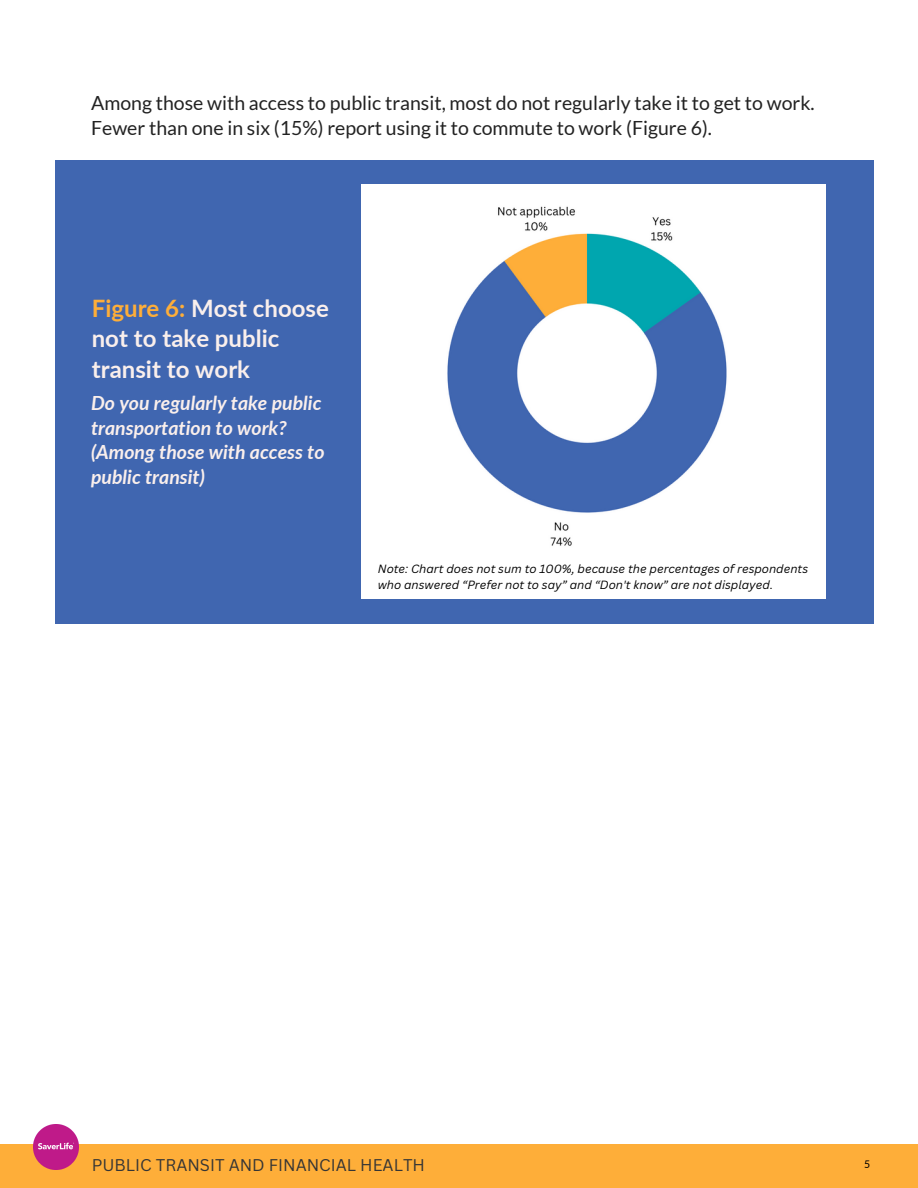
<style>
.page{position:relative;width:918px;height:1188px;background:#fff}
.page>*{position:absolute;margin:0;border:0;box-sizing:border-box;transform-origin:0 0}
.t1{font:700 24px/30.3px "Lato";color:#faefec}
.t2{font:19.5px/24.8px "Lato";color:#222}
.t3{font:italic 700 19.5px/24.8px "Lato";color:#faefec}
.t4{font:16.5px "Canva Sans";color:#353535}
.t5{font:italic 11.55px/15.5px "Canva Sans";color:#000}
.t6{font:10.5px "Lato";color:#000}
.s1{color:#feae39}
</style>
<div class="page">
<div style="left:0;top:1144px;width:918px;height:44px;background:#feae39"></div>
<img style="left:33px;top:1124px;width:45px;height:45px">
<div style="left:56px;top:160px;width:818px;height:463px;background:#4066b0"></div>
<div style="left:362px;top:542px;width:464px;height:57px;background:#fff"></div>
<div style="left:362px;top:184px;width:464px;height:30px;background:#fff"></div>
<img style="left:362px;top:206px;width:464px;height:340px">
<p class="t2" style="left:91px;top:90px;width:725px">Among those with access to public transit, most do not regularly take it to get to work.<br>Fewer than one in six (15%) report using it to commute to work (Figure 6).</p>
<p class="t1" style="left:92px;top:293px;width:239px"><span class="s1">Figure 6:</span> Most choose not to take public transit to work</p>
<p class="t3" style="left:91px;top:390px;width:235px">Do you regularly take public transportation to work? (Among those with access to public transit)</p>
<p class="t5" style="left:378px;top:561px;width:432px">Note: Chart does not sum to 100%, because the percentages of respondents who answered “Prefer not to say” and “Don't know” are not displayed.</p>
<p class="t4" style="left:92px;top:1153px;width:335px">PUBLIC TRANSIT AND FINANCIAL HEALTH</p>
<p class="t6" style="left:864px;top:1157px;width:8px">5</p>
</div>
